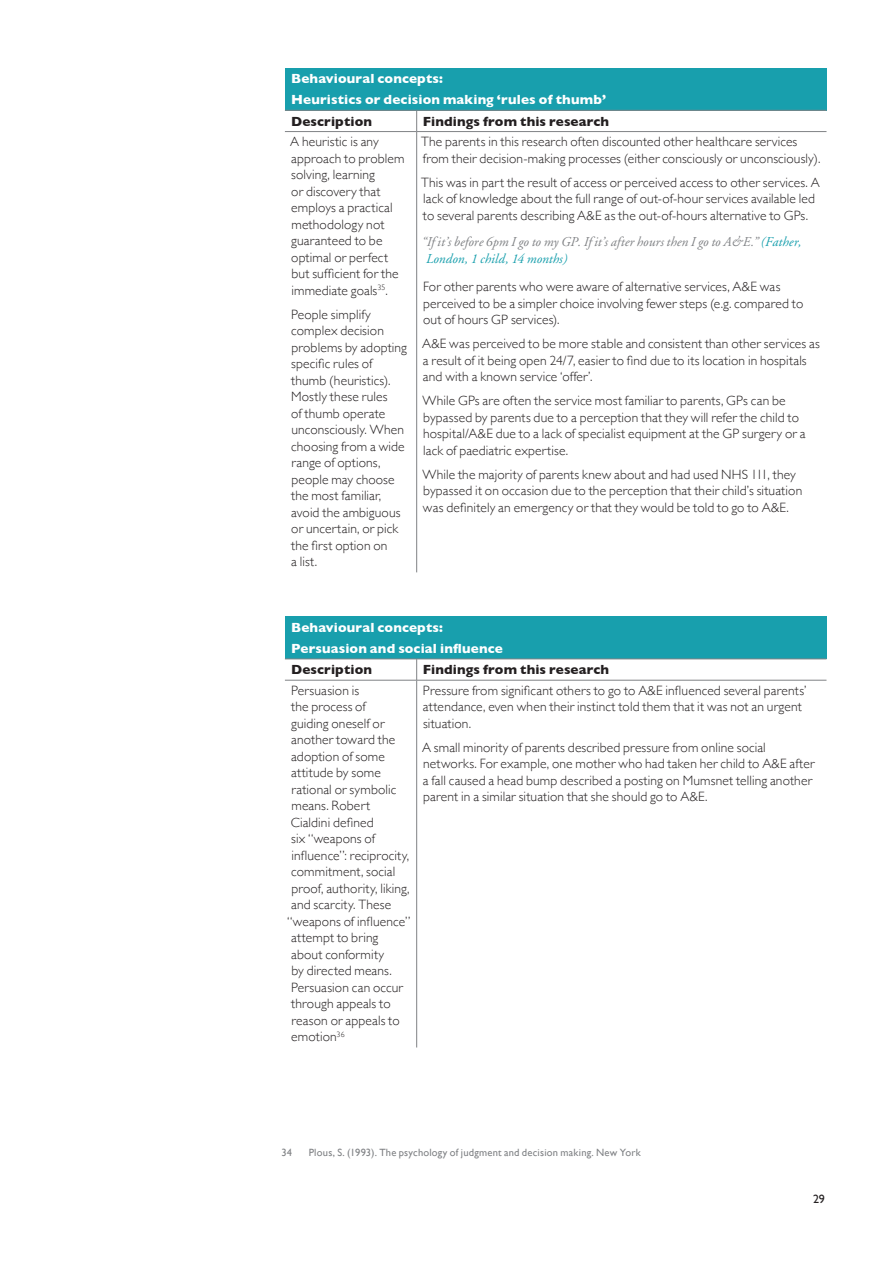
<style>
.page{position:relative;width:893px;height:1263px;background:#fff}
.page>*{position:absolute;margin:0;border:0;box-sizing:border-box;transform-origin:0 0}
.t1{font:300 13.5px/16.5px "Gill Sans";letter-spacing:.01em;color:#231f20}
.t2{font:700 13.5px/21px "Gill Sans";letter-spacing:.01em;color:#fff}
.t3{font:italic 13.5px/17.2px "Adobe Garamond";letter-spacing:.005em;color:#808285}
.t4{font:700 13.5px "Gill Sans";letter-spacing:.01em;color:#231f20}
.t5{font:12px "Gill Sans";color:#231f20}
.t6{font:10.5px "Gill Sans";letter-spacing:.02em;color:#808285}
.s1{color:#189fad}
</style>
<div class="page">
<div style="left:285px;top:68px;width:541px;height:42px;background:#189fad"></div>
<hr style="left:416px;top:132px;width:1px;height:440px;background:#808285">
<hr style="left:285px;top:110px;width:132px;height:1px;background:#808285">
<hr style="left:417px;top:110px;width:409px;height:1px;background:#808285">
<svg style="left:416px;top:110px;width:1px;height:21px"></svg>
<hr style="left:285px;top:131px;width:132px;height:1px;background:#808285">
<hr style="left:417px;top:131px;width:409px;height:1px;background:#808285">
<div style="left:285px;top:617px;width:541px;height:42px;background:#189fad"></div>
<hr style="left:416px;top:680px;width:1px;height:367px;background:#808285">
<hr style="left:285px;top:659px;width:132px;height:1px;background:#808285">
<hr style="left:417px;top:659px;width:409px;height:1px;background:#808285">
<svg style="left:416px;top:659px;width:1px;height:21px"></svg>
<hr style="left:285px;top:680px;width:132px;height:1px;background:#808285">
<hr style="left:417px;top:680px;width:409px;height:1px;background:#808285">
<p class="t2" style="left:291px;top:68px;width:317px">Behavioural concepts:<br>Heuristics or decision making ‘rules of thumb’</p>
<p class="t4" style="left:291px;top:110px;width:83px">Description</p>
<p class="t4" style="left:423px;top:110px;width:188px">Findings from this research</p>
<p class="t1" style="left:290px;top:133px;width:116px">A heuristic is any approach to problem solving, learning<br>or discovery that employs a practical methodology not guaranteed to be optimal or perfect but sufficient for the immediate goals<sup>35</sup>.</p>
<p class="t1" style="left:291px;top:306px;width:117px">People simplify complex decision problems by adopting specific rules of thumb (heuristics).<br>Mostly these rules<br>of thumb operate unconsciously. When choosing from a wide range of options, people may choose the most familiar, avoid the ambiguous or uncertain, or pick the first option on<br>a list.</p>
<p class="t1" style="left:421px;top:133px;width:401px">The parents in this research often discounted other healthcare services from their decision-making processes (either consciously or unconsciously).</p>
<p class="t1" style="left:421px;top:173px;width:400px">This was in part the result of access or perceived access to other services. A lack of knowledge about the full range of out-of-hour services available led to several parents describing A&amp;E as the out-of-hours alternative to GPs.</p>
<p class="t3" style="left:426px;top:233px;width:377px;text-indent:-4px">“If it’s before 6pm I go to my GP. If it’s after hours then I go to A&amp;E.” <span class="s1">(Father,<br>London, 1 child, 14 months)</span></p>
<p class="t1" style="left:423px;top:278px;width:382px">For other parents who were aware of alternative services, A&amp;E was perceived to be a simpler choice involving fewer steps (e.g. compared to out of hours GP services).</p>
<p class="t1" style="left:422px;top:335px;width:399px">A&amp;E was perceived to be more stable and consistent than other services as a result of it being open 24/7, easier to find due to its location in hospitals and with a known service ‘offer’.</p>
<p class="t1" style="left:422px;top:392px;width:385px">While GPs are often the service most familiar to parents, GPs can be bypassed by parents due to a perception that they will refer the child to hospital/A&amp;E due to a lack of specialist equipment at the GP surgery or a lack of paediatric expertise.</p>
<p class="t1" style="left:422px;top:465px;width:381px">While the majority of parents knew about and had used NHS 111, they bypassed it on occasion due to the perception that their child’s situation was definitely an emergency or that they would be told to go to A&amp;E.</p>
<p class="t2" style="left:291px;top:616px;width:213px">Behavioural concepts:<br>Persuasion and social influence</p>
<p class="t4" style="left:291px;top:659px;width:83px">Description</p>
<p class="t4" style="left:423px;top:659px;width:188px">Findings from this research</p>
<p class="t1" style="left:291px;top:682px;width:70px">Persuasion is</p>
<p class="t1" style="left:291px;top:698px;width:76px">the process of</p>
<p class="t1" style="left:291px;top:715px;width:95px">guiding oneself or</p>
<p class="t1" style="left:291px;top:731px;width:106px">another toward the</p>
<p class="t1" style="left:291px;top:748px;width:95px">adoption of some</p>
<p class="t1" style="left:291px;top:764px;width:91px">attitude by some</p>
<p class="t1" style="left:291px;top:781px;width:106px">rational or symbolic</p>
<p class="t1" style="left:291px;top:797px;width:80px">means. Robert</p>
<p class="t1" style="left:291px;top:814px;width:84px">Cialdini defined</p>
<p class="t1" style="left:291px;top:830px;width:85px">six “weapons of</p>
<p class="t1" style="left:291px;top:847px;width:119px">influence”: reciprocity,</p>
<p class="t1" style="left:291px;top:863px;width:105px">commitment, social</p>
<p class="t1" style="left:291px;top:880px;width:120px">proof, authority, liking,</p>
<p class="t1" style="left:291px;top:896px;width:101px">and scarcity. These</p>
<p class="t1" style="left:287px;top:913px;width:125px">“weapons of influence”</p>
<p class="t1" style="left:291px;top:929px;width:89px">attempt to bring</p>
<p class="t1" style="left:291px;top:946px;width:95px">about conformity</p>
<p class="t1" style="left:291px;top:962px;width:102px">by directed means.</p>
<p class="t1" style="left:291px;top:979px;width:113px">Persuasion can occur</p>
<p class="t1" style="left:291px;top:995px;width:101px">through appeals to</p>
<p class="t1" style="left:291px;top:1012px;width:110px">reason or appeals to</p>
<p class="t1" style="left:291px;top:1028px;width:55px">emotion<sup>36</sup></p>
<p class="t1" style="left:423px;top:682px;width:385px">Pressure from significant others to go to A&amp;E influenced several parents’ attendance, even when their instinct told them that it was not an urgent situation.</p>
<p class="t1" style="left:422px;top:739px;width:394px">A small minority of parents described pressure from online social networks. For example, one mother who had taken her child to A&amp;E after a fall caused a head bump described a posting on Mumsnet telling another parent in a similar situation that she should go to A&amp;E.</p>
<p class="t6" style="left:281px;top:1146px;width:12px">34</p>
<p class="t6" style="left:309px;top:1146px;width:334px">Plous, S. (1993). The psychology of judgment and decision making. New York</p>
<p class="t5" style="left:813px;top:1192px;width:13px">29</p>
</div>
